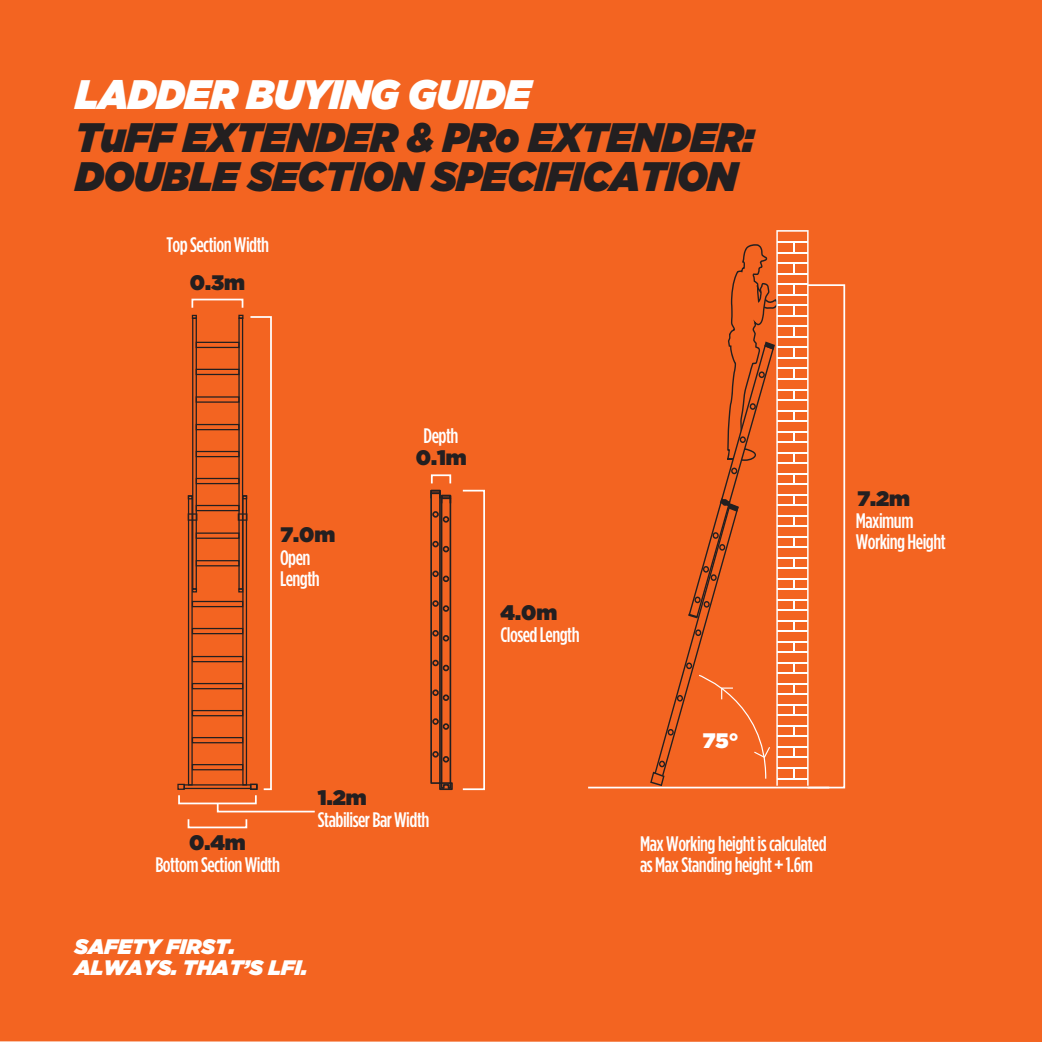
<style>
.page{position:relative;width:1042px;height:1042px;background:#f36421}
.page>*{position:absolute;margin:0;border:0;box-sizing:border-box;transform-origin:0 0}
.t1{font:italic 900 41.12px/38.5px "Gotham";letter-spacing:-.01em;color:#231f20;scale:.93 1}
.t2{font:italic 900 41.12px "Gotham";letter-spacing:-.01em;color:#fff;scale:.93 1}
.t3{font:500 21px/21px "Gotham Condensed";letter-spacing:-.025em;color:#fff}
.t4{font:italic 900 21px/21px "Gotham";color:#fff}
.t5{font:900 21px "Gotham";color:#231f20}
.t6{font:900 21px "Gotham";color:#fff}
</style>
<div class="page">
<svg style="left:441px;top:494px;width:11px;height:293px;background:#a94b20"></svg>
<div style="left:443px;top:516px;width:6px;height:7px;border:2px solid #231f20;border-radius:50%"></div>
<div style="left:441px;top:495px;width:10px;height:4px;border:2px solid #231f20"></div>
<div style="left:439px;top:782px;width:14px;height:8px;border:2px solid #231f20"></div>
<div style="left:430px;top:490px;width:11px;height:294px;border:2px solid #231f20"></div>
<div style="left:432px;top:751px;width:7px;height:6px;border:2px solid #231f20;border-radius:50%"></div>
<div style="left:432px;top:689px;width:7px;height:7px;border:2px solid #231f20;border-radius:50%"></div>
<div style="left:432px;top:718px;width:7px;height:7px;border:2px solid #231f20;border-radius:50%"></div>
<div style="left:432px;top:660px;width:7px;height:6px;border:2px solid #231f20;border-radius:50%"></div>
<div style="left:432px;top:630px;width:7px;height:6px;border:2px solid #231f20;border-radius:50%"></div>
<div style="left:432px;top:600px;width:7px;height:7px;border:2px solid #231f20;border-radius:50%"></div>
<div style="left:432px;top:570px;width:7px;height:7px;border:2px solid #231f20;border-radius:50%"></div>
<div style="left:432px;top:541px;width:7px;height:6px;border:2px solid #231f20;border-radius:50%"></div>
<div style="left:432px;top:511px;width:7px;height:7px;border:2px solid #231f20;border-radius:50%"></div>
<div style="left:430px;top:490px;width:11px;height:4px;border:2px solid #231f20"></div>
<div style="left:192px;top:317px;width:5px;height:272px;border:1px solid #231f20"></div>
<div style="left:192px;top:764px;width:51px;height:6px;border:1px solid #231f20"></div>
<div style="left:192px;top:737px;width:51px;height:6px;border:1px solid #231f20"></div>
<div style="left:192px;top:710px;width:51px;height:6px;border:1px solid #231f20"></div>
<div style="left:192px;top:683px;width:51px;height:6px;border:1px solid #231f20"></div>
<div style="left:192px;top:656px;width:51px;height:6px;border:1px solid #231f20"></div>
<div style="left:192px;top:628px;width:51px;height:6px;border:1px solid #231f20"></div>
<div style="left:192px;top:601px;width:51px;height:6px;border:1px solid #231f20"></div>
<div style="left:196px;top:560px;width:44px;height:6px;border:1px solid #231f20"></div>
<div style="left:196px;top:532px;width:44px;height:7px;border:1px solid #231f20"></div>
<div style="left:196px;top:505px;width:44px;height:6px;border:1px solid #231f20"></div>
<div style="left:196px;top:478px;width:44px;height:6px;border:1px solid #231f20"></div>
<div style="left:196px;top:451px;width:44px;height:6px;border:1px solid #231f20"></div>
<div style="left:196px;top:424px;width:43px;height:6px;border:1px solid #231f20"></div>
<div style="left:196px;top:396px;width:44px;height:7px;border:1px solid #231f20"></div>
<div style="left:196px;top:369px;width:44px;height:6px;border:1px solid #231f20"></div>
<div style="left:196px;top:342px;width:44px;height:6px;border:1px solid #231f20"></div>
<svg style="left:193px;top:588px;width:4px;height:4px"></svg>
<div style="left:188px;top:495px;width:5px;height:290px;border:1px solid #231f20"></div>
<svg style="left:188px;top:495px;width:5px;height:4px"></svg>
<svg style="left:192px;top:315px;width:5px;height:4px"></svg>
<div style="left:188px;top:513px;width:9px;height:8px;border:1px solid #231f20"></div>
<div style="left:184px;top:784px;width:67px;height:5px;border:1px solid #231f20"></div>
<div style="left:177px;top:784px;width:8px;height:6px;border:1px solid #231f20"></div>
<svg style="left:238px;top:315px;width:35px;height:476px;background:#df652c"></svg>
<div style="left:462px;top:490px;width:23px;height:300px;border:2px solid #fff"></div>
<div style="left:191px;top:299px;width:52px;height:10px;border:2px solid #fff"></div>
<div style="left:188px;top:818px;width:59px;height:10px;border:2px solid #fff"></div>
<div style="left:178px;top:794px;width:79px;height:10px;border:2px solid #fff"></div>
<svg style="left:216px;top:801px;width:100px;height:12px"></svg>
<div style="left:431px;top:474px;width:20px;height:10px;border:2px solid #fff"></div>
<hr style="left:588px;top:786px;width:241px;height:2px;background:#fff">
<div style="left:806px;top:284px;width:39px;height:504px;border:2px solid #fff"></div>
<svg style="left:650px;top:230px;width:158px;height:556px;background:#ed692c"></svg>
<h1 class="t2" style="left:75px;top:65px;width:492px">LADDER BUYING GUIDE</h1>
<h1 class="t1" style="left:75px;top:118px;width:732px">TuFF EXTENDER &amp; PRo EXTENDER:<br>DOUBLE SECTION SPECIFICATION</h1>
<p class="t3" style="left:166px;top:233px;width:104px">Top Section Width</p>
<p class="t5" style="left:190px;top:267px;width:57px">0.3m</p>
<p class="t5" style="left:280px;top:519px;width:56px">7.0m</p>
<p class="t3" style="left:280px;top:547px;width:41px">Open<br>Length</p>
<p class="t3" style="left:424px;top:425px;width:36px">Depth</p>
<p class="t5" style="left:416px;top:443px;width:52px">0.1m</p>
<p class="t5" style="left:500px;top:598px;width:58px">4.0m</p>
<p class="t3" style="left:500px;top:623px;width:81px">Closed Length</p>
<p class="t5" style="left:189px;top:828px;width:58px">0.4m</p>
<p class="t3" style="left:155px;top:853px;width:126px">Bottom Section Width</p>
<p class="t5" style="left:318px;top:783px;width:50px">1.2m</p>
<p class="t3" style="left:318px;top:809px;width:113px">Stabiliser Bar Width</p>
<p class="t4" style="left:74px;top:935px;width:234px">SAFETY FIRST.<br>ALWAYS. THAT’S LFI.</p>
<p class="t5" style="left:857px;top:483px;width:54px">7.2m</p>
<p class="t3" style="left:856px;top:510px;width:91px">Maximum<br>Working Height</p>
<p class="t6" style="left:703px;top:725px;width:37px">75°</p>
<p class="t3" style="left:640px;top:832px;width:188px">Max Working height is calculated as Max Standing height + 1.6m</p>
</div>
